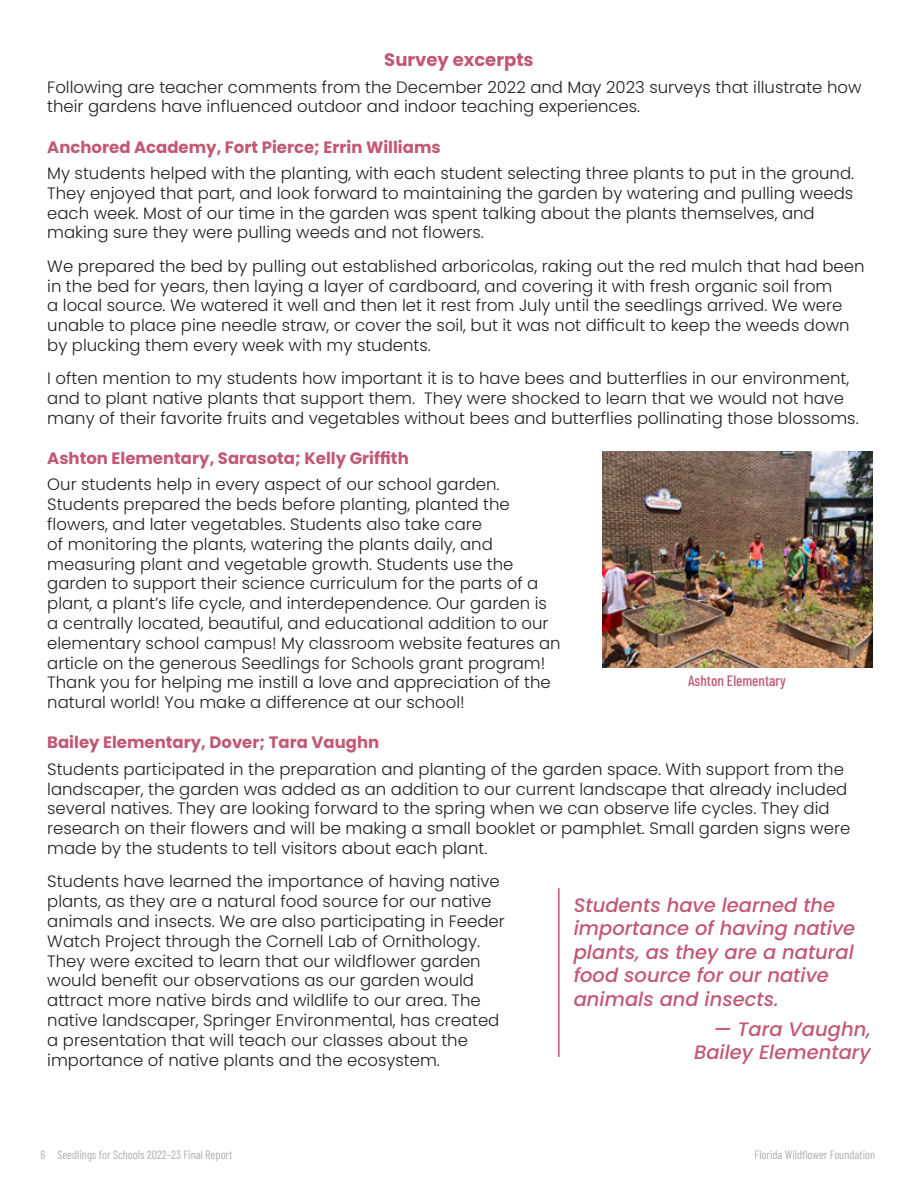
<style>
.page{position:relative;width:918px;height:1188px;background:#fff}
.page>*{position:absolute;margin:0;border:0;box-sizing:border-box;transform-origin:0 0}
.t1{font:italic 500 19.5px/23.4px "Poppins";color:#c25874}
.t2{font:700 18px "Poppins";color:#c25874}
.t3{font:300 16.5px/19.8px "Poppins";color:#231f20}
.t4{font:700 16.5px "Poppins";color:#c25874}
.t5{font:500 15px "Barlow Condensed";color:#c25874}
.t6{font:12px "Barlow Condensed";color:#adaeb2}
</style>
<div class="page">
<hr style="left:558px;top:888px;width:2px;height:169px;background:#c25874">
<img style="left:602px;top:452px;width:270px;height:216px">
<p class="t2" style="left:384px;top:49px;width:151px">Survey excerpts</p>
<p class="t3" style="left:47px;top:77px;width:816px">Following are teacher comments from the December 2022 and May 2023 surveys that illustrate how their gardens have influenced outdoor and indoor teaching experiences.</p>
<p class="t4" style="left:47px;top:137px;width:395px">Anchored Academy, Fort Pierce; Errin Williams</p>
<p class="t3" style="left:47px;top:164px;width:808px">My students helped with the planting, with each student selecting three plants to put in the ground.<br>They enjoyed that part, and look forward to maintaining the garden by watering and pulling weeds each week. Most of our time in the garden was spent talking about the plants themselves, and making sure they were pulling weeds and not flowers.</p>
<p class="t3" style="left:47px;top:256px;width:819px">We prepared the bed by pulling out established arboricolas, raking out the red mulch that had been in the bed for years, then laying a layer of cardboard, and covering it with fresh organic soil from<br>a local source. We watered it well and then let it rest from July until the seedlings arrived. We were unable to place pine needle straw, or cover the soil, but it was not difficult to keep the weeds down by plucking them every week with my students.</p>
<p class="t3" style="left:47px;top:369px;width:813px">I often mention to my students how important it is to have bees and butterflies in our environment, and to plant native plants that support them. They were shocked to learn that we would not have many of their favorite fruits and vegetables without bees and butterflies pollinating those blossoms.</p>
<p class="t4" style="left:47px;top:449px;width:363px">Ashton Elementary, Sarasota; Kelly Griffith</p>
<p class="t3" style="left:47px;top:475px;width:515px">Our students help in every aspect of our school garden.<br>Students prepared the beds before planting, planted the flowers, and later vegetables. Students also take care<br>of monitoring the plants, watering the plants daily, and measuring plant and vegetable growth. Students use the garden to support their science curriculum for the parts of a plant, a plant’s life cycle, and interdependence. Our garden is a centrally located, beautiful, and educational addition to our elementary school campus! My classroom website features an article on the generous Seedlings for Schools grant program!<br>Thank you for helping me instill a love and appreciation of the natural world! You make a difference at our school!</p>
<p class="t4" style="left:47px;top:733px;width:334px">Bailey Elementary, Dover; Tara Vaughn</p>
<p class="t3" style="left:47px;top:759px;width:805px">Students participated in the preparation and planting of the garden space. With support from the landscaper, the garden was added as an addition to our current landscape that already included several natives. They are looking forward to the spring when we can observe life cycles. They did research on their flowers and will be making a small booklet or pamphlet. Small garden signs were made by the students to tell visitors about each plant.</p>
<p class="t3" style="left:47px;top:872px;width:459px">Students have learned the importance of having native plants, as they are a natural food source for our native animals and insects. We are also participating in Feeder Watch Project through the Cornell Lab of Ornithology.<br>They were excited to learn that our wildflower garden would benefit our observations as our garden would attract more native birds and wildlife to our area. The native landscaper, Springer Environmental, has created a presentation that will teach our classes about the importance of native plants and the ecosystem.</p>
<p class="t5" style="left:688px;top:670px;width:99px">Ashton Elementary</p>
<p class="t1" style="left:574px;top:894px;width:283px">Students have learned the importance of having native plants, as they are a natural food source for our native animals and insects.</p>
<p class="t1" style="left:714px;top:1017px;width:158px">— Tara Vaughn,</p>
<p class="t1" style="left:694px;top:1041px;width:178px">Bailey Elementary</p>
<p class="t6" style="left:40px;top:1146px;width:193px">6 Seedlings for Schools 2022–23 Final Report</p>
<p class="t6" style="left:754px;top:1146px;width:122px">Florida Wildflower Foundation</p>
</div>
